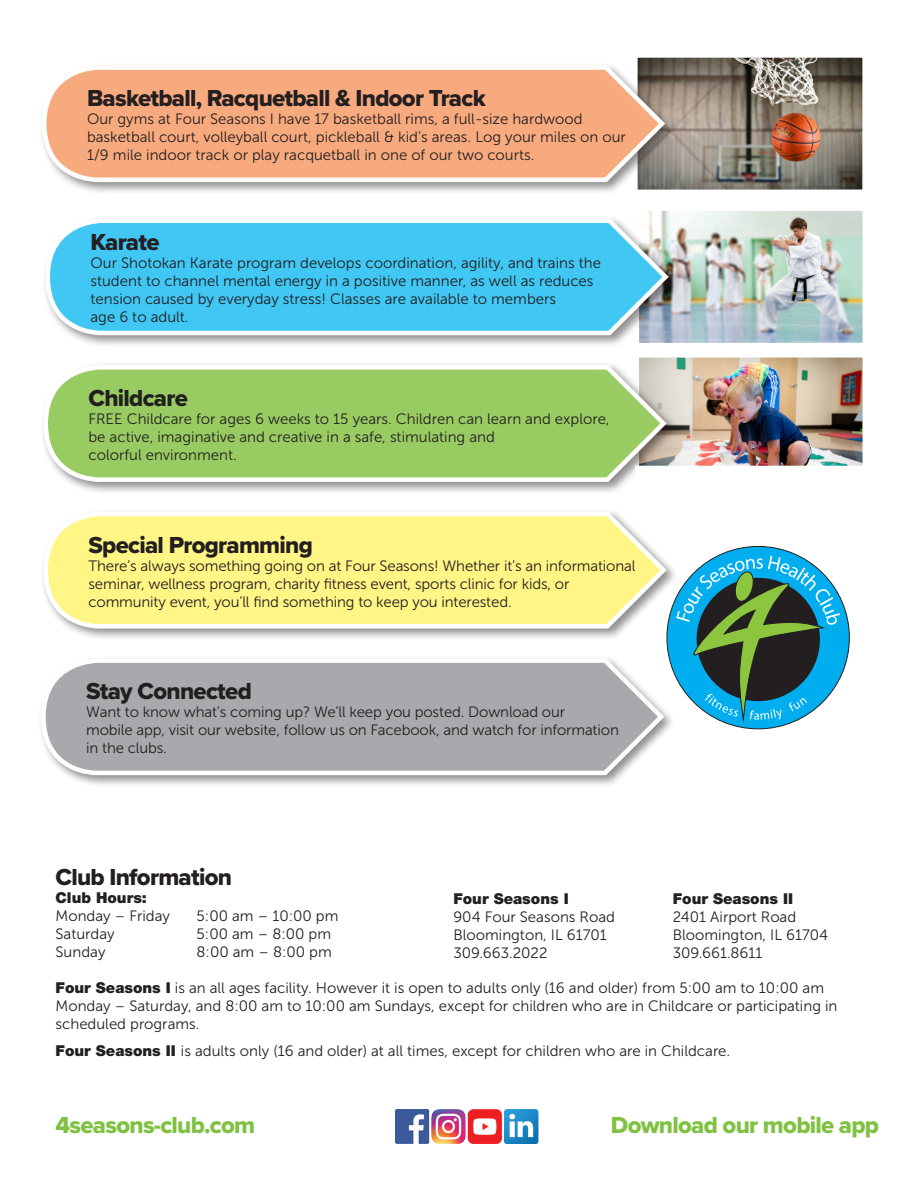
<style>
.page{position:relative;width:918px;height:1188px;background:#fff}
.page>*{position:absolute;margin:0;border:0;box-sizing:border-box;transform-origin:0 0}
.small_header{font:24px "Proxima Nova Extrabld";letter-spacing:-.03em;color:#231f20}
.small_header-2{font:24px "Proxima Nova Extrabld";letter-spacing:-.03em;color:#7fc241}
.Paragraph_Style_1{font:15px/18px "Museo Sans 300";color:#231f20}
.s1{font-family:"Helvetica Neue LT Std";font-weight:900}
</style>
<div class="page">
<img style="left:646px;top:212px;width:215px;height:129px">
<div style="left:635px;top:207px;width:231px;height:139px;border:4px solid #fff"></div>
<div style="left:42px;top:215px;width:639px;height:133px;background:#231f20;opacity:.5"></div>
<svg style="left:43px;top:216px;width:629px;height:121px;background:#5eccf1"></svg>
<img style="left:640px;top:359px;width:221px;height:107px">
<div style="left:635px;top:354px;width:231px;height:139px;border:4px solid #fff"></div>
<div style="left:40px;top:362px;width:639px;height:133px;background:#231f20;opacity:.5"></div>
<svg style="left:41px;top:363px;width:629px;height:121px;background:#a5d078"></svg>
<div style="left:635px;top:466px;width:231px;height:139px;background:#fff"></div>
<div style="left:40px;top:508px;width:639px;height:134px;background:#231f20;opacity:.5"></div>
<svg style="left:41px;top:509px;width:629px;height:122px;background:#fcf499"></svg>
<div style="left:38px;top:655px;width:638px;height:133px;background:#231f20;opacity:.5"></div>
<svg style="left:39px;top:656px;width:629px;height:121px"></svg>
<div style="left:667px;top:546px;width:182px;height:183px;background:#00aeef;border-radius:50%"></div>
<svg style="left:676px;top:556px;width:164px;height:164px"></svg>
<img style="left:639px;top:59px;width:222px;height:129px">
<div style="left:634px;top:54px;width:232px;height:139px;border:4px solid #fff"></div>
<div style="left:39px;top:62px;width:638px;height:133px;background:#231f20;opacity:.5"></div>
<svg style="left:40px;top:63px;width:628px;height:121px;background:#f2b28e"></svg>
<img style="left:396px;top:1109px;width:143px;height:34px">
<p class="small_header" style="left:87px;top:80px;width:400px">Basketball, Racquetball &amp; Indoor Track</p>
<p class="Paragraph_Style_1" style="left:87px;top:110px;width:540px">Our gyms at Four Seasons I have 17 basketball rims, a full-size hardwood basketball court, volleyball court, pickleball &amp; kid’s areas. Log your miles on our<br>1/9 mile indoor track or play racquetball in one of our two courts.</p>
<p class="small_header" style="left:90px;top:224px;width:71px">Karate</p>
<p class="Paragraph_Style_1" style="left:90px;top:254px;width:512px">Our Shotokan Karate program develops coordination, agility, and trains the student to channel mental energy in a positive manner, as well as reduces tension caused by everyday stress! Classes are available to members<br>age 6 to adult.</p>
<p class="small_header" style="left:88px;top:380px;width:101px">Childcare</p>
<p class="Paragraph_Style_1" style="left:88px;top:410px;width:523px">FREE Childcare for ages 6 weeks to 15 years. Children can learn and explore, be active, imaginative and creative in a safe, stimulating and<br>colorful environment.</p>
<p class="small_header" style="left:88px;top:527px;width:226px">Special Programming</p>
<p class="Paragraph_Style_1" style="left:88px;top:557px;width:549px">There’s always something going on at Four Seasons! Whether it’s an informational seminar, wellness program, charity fitness event, sports clinic for kids, or community event, you’ll find something to keep you interested.</p>
<p class="small_header" style="left:86px;top:673px;width:167px">Stay Connected</p>
<p class="Paragraph_Style_1" style="left:86px;top:703px;width:534px">Want to know what’s coming up? We’ll keep you posted. Download our<br>mobile app, visit our website, follow us on Facebook, and watch for information in the clubs.</p>
<p class="small_header" style="left:56px;top:859px;width:178px">Club Information</p>
<p class="Paragraph_Style_1" style="left:56px;top:888px;width:116px"><span class="s1">Club Hours:<br></span>Monday – Friday</p>
<p class="Paragraph_Style_1" style="left:453px;top:890px;width:163px"><span class="s1">Four Seasons I<br></span>904 Four Seasons Road<br>Bloomington, IL 61701<br>309.663.2022</p>
<p class="Paragraph_Style_1" style="left:673px;top:890px;width:157px"><span class="s1">Four Seasons II<br></span>2401 Airport Road<br>Bloomington, IL 61704<br>309.661.8611</p>
<p class="Paragraph_Style_1" style="left:197px;top:906px;width:143px">5:00 am – 10:00 pm</p>
<p class="Paragraph_Style_1" style="left:56px;top:924px;width:61px">Saturday</p>
<p class="Paragraph_Style_1" style="left:197px;top:924px;width:136px">5:00 am – 8:00 pm</p>
<p class="Paragraph_Style_1" style="left:56px;top:942px;width:51px">Sunday</p>
<p class="Paragraph_Style_1" style="left:197px;top:942px;width:137px">8:00 am – 8:00 pm</p>
<p class="Paragraph_Style_1" style="left:56px;top:978px;width:783px"><span class="s1">Four Seasons I</span> is an all ages facility. However it is open to adults only (16 and older) from 5:00 am to 10:00 am<br>Monday – Saturday, and 8:00 am to 10:00 am Sundays, except for children who are in Childcare or participating in scheduled programs.</p>
<p class="Paragraph_Style_1" style="left:56px;top:1041px;width:676px"><span class="s1">Four Seasons II</span> is adults only (16 and older) at all times, except for children who are in Childcare.</p>
<p class="small_header-2" style="left:56px;top:1107px;width:201px">4seasons-club.com</p>
<p class="small_header-2" style="left:611px;top:1107px;width:270px">Download our mobile app</p>
</div>
